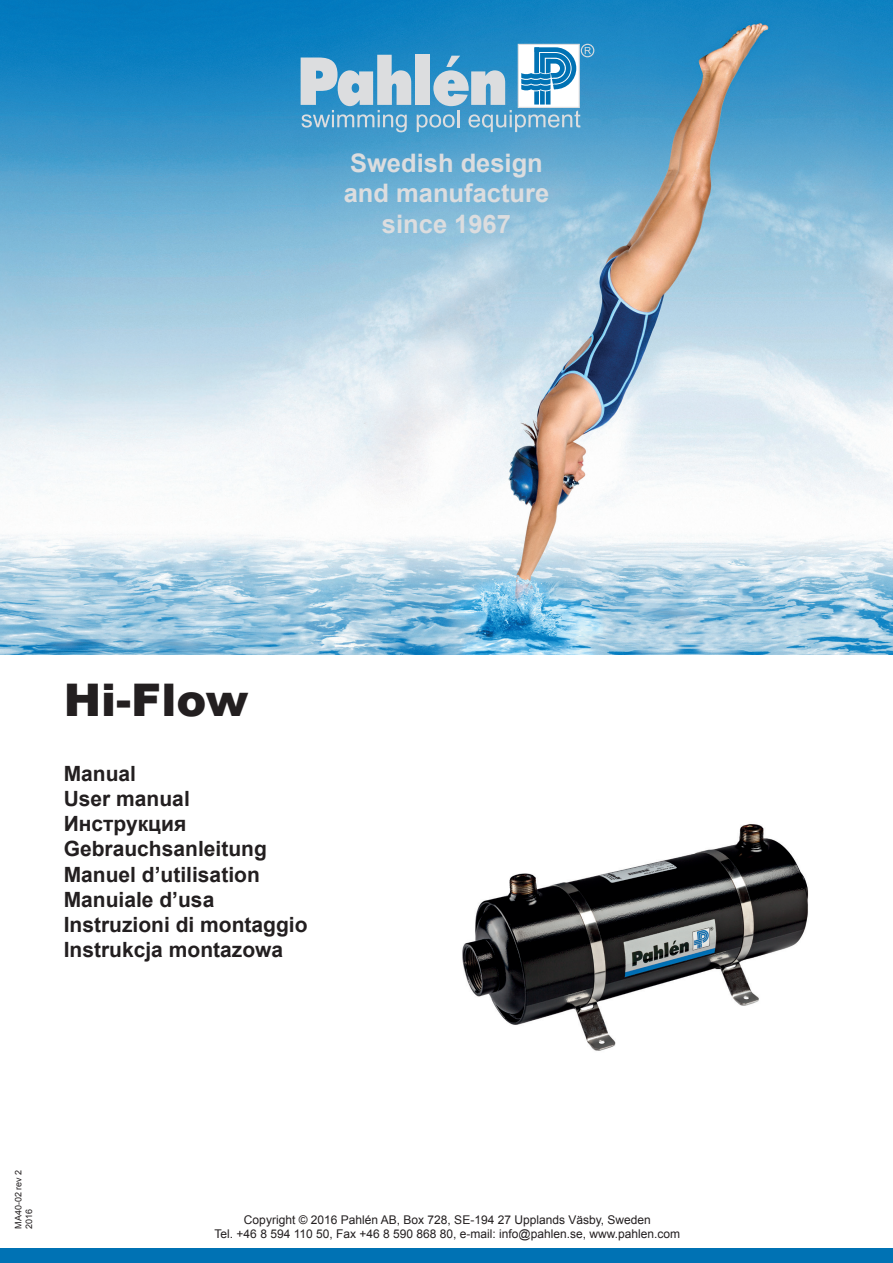
<style>
.page{position:relative;width:893px;height:1263px;background:#fff}
.page>*{position:absolute;margin:0;border:0;box-sizing:border-box;transform-origin:0 0}
.t1{font:900 45px "Arial";color:#231f20}
.t2{font:700 25.5px/30.6px "Arial";color:#dcdddf;text-align:center}
.t3{font:700 21px/25.2px "Arial";color:#231f20}
.t4{font:12px/14.4px "Arial";color:#231f20;text-align:center}
.t5{font:9px/10.8px "Arial";color:#231f20}
</style>
<div class="page">
<div style="left:0;top:1248px;width:893px;height:15px;background:#0072b4"></div>
<img style="left:0;top:0;width:893px;height:654px">
<div style="left:416px;top:55px;width:14px;height:50px;background:#dcdddf"></div>
<svg style="left:301px;top:55px;width:110px;height:77px;background:#82b5d2"></svg>
<svg style="left:417px;top:45px;width:174px;height:87px"></svg>
<div style="left:581px;top:44px;width:13px;height:13px;border:1px solid #dcdddf;border-radius:50%"></div>
<img style="left:462px;top:824px;width:347px;height:227px">
<h2 class="t2" style="left:344px;top:148px;width:207px">Swedish design and manufacture since 1967</h2>
<h1 class="t1" style="left:64px;top:667px;width:186px">Hi-Flow</h1>
<h3 class="t3" style="left:64px;top:761px;width:245px">Manual<br>User manual<br>Инструкция<br>Gebrauchsanleitung<br>Manuel d’utilisation<br>Manuiale d’usa<br>Instruzioni di montaggio<br>Instrukcja montazowa</h3>
<p class="t5" style="left:13px;top:1229px;width:61px;rotate:-90deg">MA40-02 rev 2<br>2016</p>
<p class="t4" style="left:215px;top:1212px;width:467px">Copyright © 2016 Pahlén AB, Box 728, SE-194 27 Upplands Väsby, Sweden<br>Tel. +46 8 594 110 50, Fax +46 8 590 868 80, e-mail: info@pahlen.se, www.pahlen.com</p>
</div>
